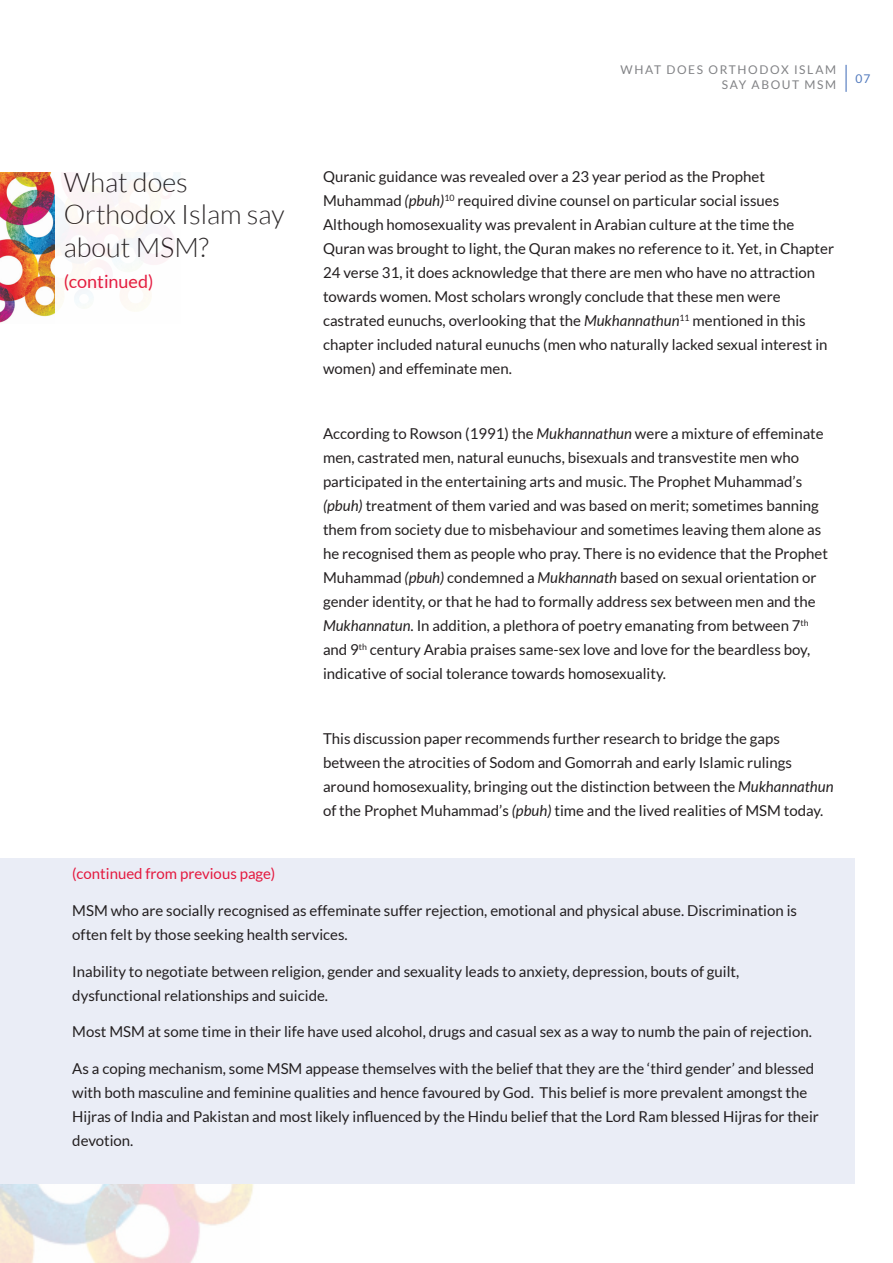
<style>
.page{position:relative;width:893px;height:1263px;background:#fff}
.page>*{position:absolute;margin:0;border:0;box-sizing:border-box;transform-origin:0 0}
.t1{font:300 27px/32.4px "Lato";color:#231f20}
.t2{font:18px "Lato";color:#e4183e}
.t3{font:15px/24px "Lato";color:#231f20}
.t4{font:15px "Lato";color:#e4183e}
.t5{font:300 12px/14.4px "Lato";letter-spacing:.14em;color:#818285;text-align:right}
.t6{font:12px/14.4px "Lato";letter-spacing:.135em;color:#818285}
.t7{font:12px "Lato";color:#5179bd}
.s1{font-weight:400;color:#5179bd}
.s2{font-style:italic}
</style>
<div class="page">
<img style="left:0;top:1183px;width:259px;height:80px">
<img style="left:0;top:172px;width:55px;height:151px">
<div style="left:0;top:858px;width:855px;height:325px;background:#eaedf6"></div>
<hr style="left:845px;top:65px;width:2px;height:27px;background:#5179bd">
<h1 class="t1" style="left:64px;top:166px;width:222px">WHAT DOES<br>ORTHODOX ISLAM SAY<br>ABOUT MSM?</h1>
<p class="t2" style="left:64px;top:271px;width:91px">(continued)</p>
<p class="t6" style="left:722px;top:62px;width:116px;text-indent:-101px">What does Orth odox I slam say about MSM</p>
<p class="t5" style="left:613px;top:63px;width:217px">ISL M, SEXUAL DIVERSITY AND<br>ACCESS TO HEALTH SERVI CES</p>
<p class="t7" style="left:855px;top:72px;width:17px">07</p>
<p class="t5" style="left:769px;top:72px;width:101px">SECTION <span class="s1">03A</span></p>
<p class="t7" style="left:847px;top:72px;width:17px">03</p>
<p class="t3" style="left:323px;top:165px;width:512px">Quranic guidance was revealed over a 23 year period as the Prophet Muhammad <span class="s2">(pbuh)</span><sup>10</sup> required divine counsel on particular social issues Although homosexuality was prevalent in Arabian culture at the time the Quran was brought to light, the Quran makes no reference to it. Yet, in Chapter 24 verse 31, it does acknowledge that there are men who have no attraction towards women. Most scholars wrongly conclude that these men were castrated eunuchs, overlooking that the <span class="s2">Mukhannathun</span><sup>11</sup> mentioned in this chapter included natural eunuchs (men who naturally lacked sexual interest in women) and effeminate men.</p>
<p class="t3" style="left:323px;top:422px;width:506px">According to Rowson (1991) the <span class="s2">Mukhannathun</span> were a mixture of effeminate men, castrated men, natural eunuchs, bisexuals and transvestite men who participated in the entertaining arts and music. The Prophet Muhammad’s <span class="s2">(pbuh)</span> treatment of them varied and was based on merit; sometimes banning them from society due to misbehaviour and sometimes leaving them alone as he recognised them as people who pray. There is no evidence that the Prophet Muhammad <span class="s2">(pbuh)</span> condemned a <span class="s2">Mukhannath</span> based on sexual orientation or gender identity, or that he had to formally address sex between men and the <span class="s2">Mukhannatun</span>. In addition, a plethora of poetry emanating from between 7<sup>th </sup>and 9<sup>th</sup> century Arabia praises same-sex love and love for the beardless boy, indicative of social tolerance towards homosexuality.</p>
<p class="t3" style="left:323px;top:727px;width:512px">This discussion paper recommends further research to bridge the gaps between the atrocities of Sodom and Gomorrah and early Islamic rulings around homosexuality, bringing out the distinction between the <span class="s2">Mukhannathun </span>of the Prophet Muhammad’s <span class="s2">(pbuh)</span> time and the lived realities of MSM today.</p>
<p class="t4" style="left:72px;top:865px;width:205px">(continued from previous page)</p>
<p class="t3" style="left:72px;top:898px;width:726px">MSM who are socially recognised as effeminate suffer rejection, emotional and physical abuse. Discrimination is often felt by those seeking health services.</p>
<p class="t3" style="left:72px;top:959px;width:669px">Inability to negotiate between religion, gender and sexuality leads to anxiety, depression, bouts of guilt, dysfunctional relationships and suicide.</p>
<p class="t3" style="left:72px;top:1020px;width:741px">Most MSM at some time in their life have used alcohol, drugs and casual sex as a way to numb the pain of rejection.</p>
<p class="t3" style="left:72px;top:1056px;width:748px">As a coping mechanism, some MSM appease themselves with the belief that they are the ‘third gender’ and blessed with both masculine and feminine qualities and hence favoured by God. This belief is more prevalent amongst the Hijras of India and Pakistan and most likely influenced by the Hindu belief that the Lord Ram blessed Hijras for their devotion.</p>
</div>
